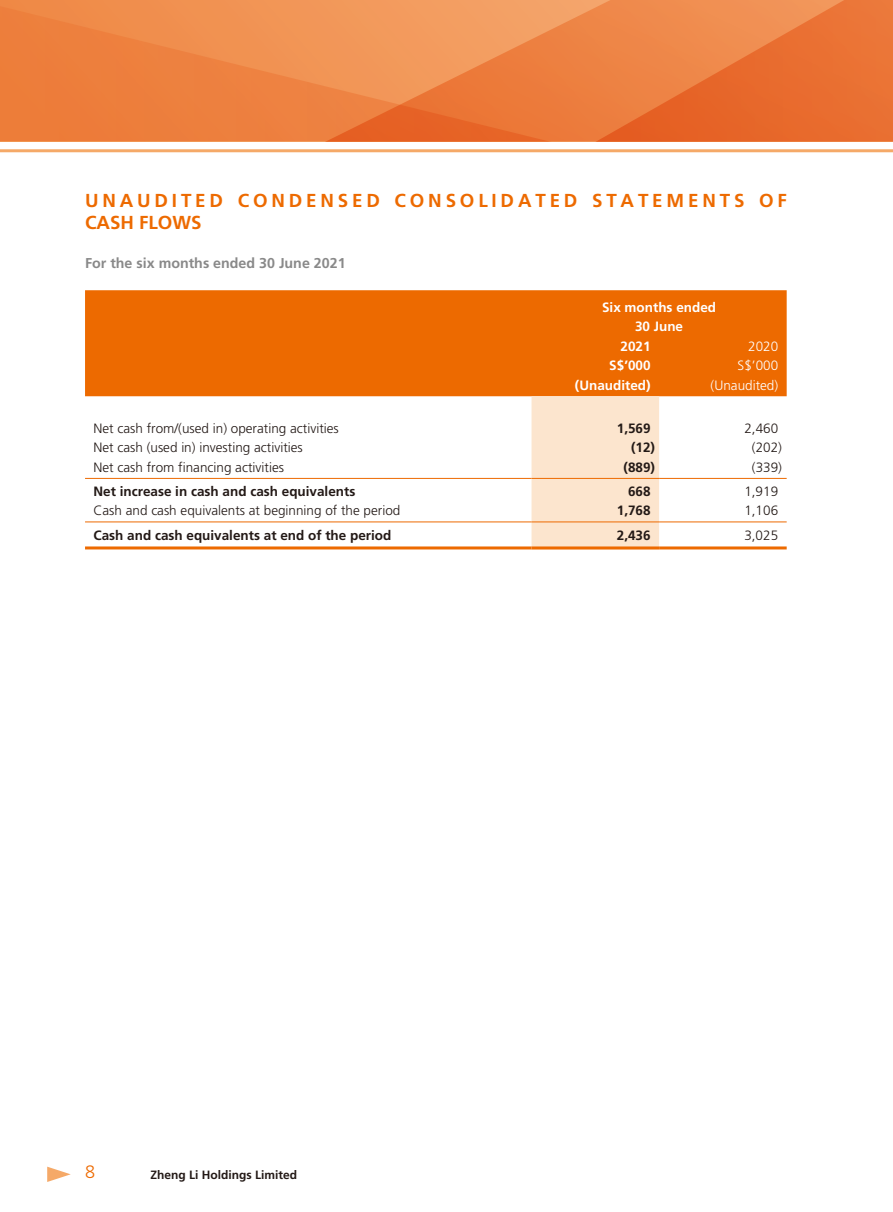
<style>
.page{position:relative;width:893px;height:1212px;background:#fff}
.page>*{position:absolute;margin:0;border:0;box-sizing:border-box;transform-origin:0 0}
.t1{font:700 18.75px/22.5px "Frutiger LT Std";letter-spacing:.205em;color:#ed6a00}
.t2{font:300 18px "Frutiger LT Std";color:#ed6a00}
.t3{font:700 14.25px "Frutiger LT Std";color:#898989}
.t4{font:300 13.5px "Frutiger LT Std";color:#231916}
.t5{font:700 13.5px "Frutiger LT Std";color:#231916}
.t6{font:700 13.5px "Frutiger LT Std";color:#fff}
.t7{font:300 13.5px "Frutiger LT Std";color:#fff}
.t8{font:700 12px "Frutiger LT Std";color:#231916}
</style>
<div class="page">
<svg style="left:0;top:0;width:893px;height:3px;background:#f19355"></svg>
<svg style="left:0;top:3px;width:893px;height:138px;background:#ed8142"></svg>
<hr style="left:0;top:149px;width:893px;height:3px;background:#f5a968">
<svg style="left:47px;top:1166px;width:24px;height:16px"></svg>
<div style="left:85px;top:290px;width:702px;height:106px;background:#ed6a00"></div>
<div style="left:531px;top:396px;width:128px;height:150px;background:#fce5ce"></div>
<hr style="left:85px;top:478px;width:446px;height:1px;background:#ed6a00">
<hr style="left:531px;top:478px;width:128px;height:1px;background:#ed6a00">
<hr style="left:659px;top:478px;width:128px;height:1px;background:#ed6a00">
<hr style="left:85px;top:521px;width:446px;height:1px;background:#ed6a00">
<hr style="left:531px;top:521px;width:128px;height:1px;background:#ed6a00">
<hr style="left:659px;top:521px;width:128px;height:1px;background:#ed6a00">
<hr style="left:85px;top:546px;width:446px;height:3px;background:#ed6a00">
<hr style="left:531px;top:546px;width:128px;height:3px;background:#ed6a00">
<hr style="left:659px;top:546px;width:128px;height:3px;background:#ed6a00">
<h1 class="t1" style="left:85px;top:189px;width:703px">UNAUDITED CONDENSED CONSOLIDATED STATEMENTS OF<br>CASH FLOWS</h1>
<p class="t3" style="left:85px;top:255px;width:262px">For the six months ended 30 June 2021</p>
<p class="t6" style="left:602px;top:299px;width:116px">Six months ended</p>
<p class="t6" style="left:635px;top:319px;width:50px">30 June</p>
<p class="t6" style="left:621px;top:338px;width:32px">2021</p>
<p class="t7" style="left:748px;top:338px;width:32px">2020</p>
<p class="t6" style="left:609px;top:358px;width:43px">S$’000</p>
<p class="t7" style="left:738px;top:358px;width:42px">S$’000</p>
<p class="t6" style="left:575px;top:377px;width:77px">(Unaudited)</p>
<p class="t7" style="left:711px;top:377px;width:69px">(Unaudited)</p>
<p class="t4" style="left:94px;top:421px;width:247px">Net cash from/(used in) operating activities</p>
<p class="t5" style="left:617px;top:420px;width:35px">1,569</p>
<p class="t4" style="left:744px;top:421px;width:35px">2,460</p>
<p class="t4" style="left:94px;top:440px;width:211px">Net cash (used in) investing activities</p>
<p class="t5" style="left:631px;top:440px;width:26px">(12)</p>
<p class="t4" style="left:752px;top:440px;width:32px">(202)</p>
<p class="t4" style="left:94px;top:460px;width:192px">Net cash from financing activities</p>
<p class="t5" style="left:624px;top:459px;width:33px">(889)</p>
<p class="t4" style="left:752px;top:460px;width:32px">(339)</p>
<p class="t5" style="left:94px;top:483px;width:263px">Net increase in cash and cash equivalents</p>
<p class="t5" style="left:628px;top:483px;width:24px">668</p>
<p class="t4" style="left:744px;top:484px;width:35px">1,919</p>
<p class="t4" style="left:94px;top:503px;width:308px">Cash and cash equivalents at beginning of the period</p>
<p class="t5" style="left:617px;top:503px;width:35px">1,768</p>
<p class="t4" style="left:744px;top:503px;width:35px">1,106</p>
<p class="t5" style="left:94px;top:527px;width:299px">Cash and cash equivalents at end of the period</p>
<p class="t5" style="left:617px;top:527px;width:35px">2,436</p>
<p class="t4" style="left:744px;top:527px;width:35px">3,025</p>
<h2 class="t2" style="left:85px;top:1162px;width:12px">8</h2>
<p class="t8" style="left:150px;top:1167px;width:148px">Zheng Li Holdings Limited</p>
</div>
